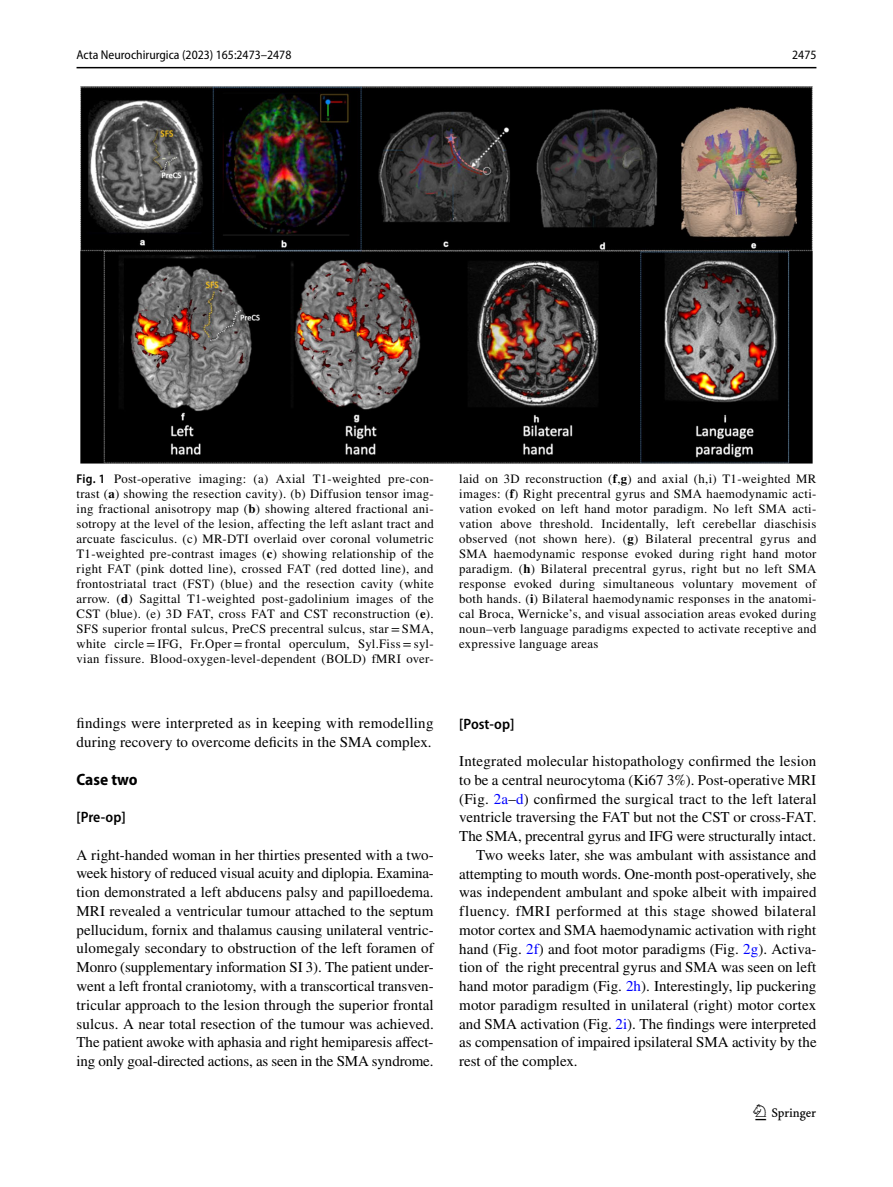
<style>
.page{position:relative;width:893px;height:1187px;background:#fff}
.page>*{position:absolute;margin:0;border:0;box-sizing:border-box;transform-origin:0 0}
.t1{font:22.5px "Springnew Regular 3";color:#000}
.t2{font:700 semi-condensed 16.5px "Myriad Pro";color:#000}
.t3{font:15px/18.8px "STIX";color:#000}
.t4{font:15px "STIX";letter-spacing:.025em;color:#000}
.t5{font:600 semi-condensed 15px "Myriad Pro";color:#000}
.t6{font:12.75px/15px "STIX";letter-spacing:.025em;color:#000;text-align:justify}
.t7{font:semi-condensed 12.75px "Myriad Pro";color:#000}
.s1{font-family:"Myriad Pro";font-weight:600;font-stretch:semi-condensed}
.s2{font-weight:700}
.s3{color:#00f}
</style>
<div class="page">
<hr style="left:77px;top:67px;width:739px;height:1px;background:#000">
<img style="left:81px;top:87px;width:731px;height:376px">
<p class="t7" style="left:77px;top:48px;width:216px">Acta Neurochirurgica (2023) 165:2473–2478</p>
<p class="t7" style="left:792px;top:48px;width:26px">2475</p>
<p class="t6" style="left:77px;top:472px;width:359px"><span class="s1">Fig. 1</span> Post-operative imaging: (a) Axial T1-weighted pre-con&shy;trast (<span class="s2">a</span>) showing the resection cavity). (b) Diffusion tensor imag&shy;ing fractional anisotropy map (<span class="s2">b</span>) showing altered fractional ani&shy;sotropy at the level of the lesion, affecting the left aslant tract and arcuate fasciculus. (c) MR-DTI overlaid over coronal volumetric T1-weighted pre-contrast images (<span class="s2">c</span>) showing relationship of the right FAT (pink dotted line), crossed FAT (red dotted line), and frontostriatal tract (FST) (blue) and the resection cavity (white arrow. (<span class="s2">d</span>) Sagittal T1-weighted post-gadolinium images of the CST (blue). (e) 3D FAT, cross FAT and CST reconstruction (<span class="s2">e</span>).<br>SFS superior frontal sulcus, PreCS precentral sulcus, star = SMA, white circle = IFG, Fr.Oper = frontal operculum, Syl.Fiss = syl&shy;vian fissure. Blood-oxygen-level-dependent (BOLD) fMRI over-</p>
<p class="t6" style="left:459px;top:472px;width:359px">laid on 3D reconstruction (<span class="s2">f</span>,<span class="s2">g</span>) and axial (h,i) T1-weighted MR images: (<span class="s2">f</span>) Right precentral gyrus and SMA haemodynamic acti&shy;vation evoked on left hand motor paradigm. No left SMA acti&shy;vation above threshold. Incidentally, left cerebellar diaschisis observed (not shown here). (<span class="s2">g</span>) Bilateral precentral gyrus and SMA haemodynamic response evoked during right hand motor paradigm. (<span class="s2">h</span>) Bilateral precentral gyrus, right but no left SMA response evoked during simultaneous voluntary movement of both hands. (<span class="s2">i</span>) Bilateral haemodynamic responses in the anatomi&shy;cal Broca, Wernicke’s, and visual association areas evoked during noun–verb language paradigms expected to activate receptive and expressive language areas</p>
<p class="t3" style="left:77px;top:714px;width:358px">findings were interpreted as in keeping with remodelling during recovery to overcome deficits in the SMA complex.</p>
<p class="t2" style="left:77px;top:769px;width:63px">Case two</p>
<p class="t5" style="left:77px;top:808px;width:51px">[Pre‑op]</p>
<p class="t3" style="left:77px;top:846px;width:359px;text-align:justify">A right-handed woman in her thirties presented with a two&shy;week history of reduced visual acuity and diplopia. Examina&shy;tion demonstrated a left abducens palsy and papilloedema.<br>MRI revealed a ventricular tumour attached to the septum pellucidum, fornix and thalamus causing unilateral ventric&shy;ulomegaly secondary to obstruction of the left foramen of Monro (supplementary information SI 3). The patient under&shy;went a left frontal craniotomy, with a transcortical transven&shy;tricular approach to the lesion through the superior frontal sulcus. A near total resection of the tumour was achieved.<br>The patient awoke with aphasia and right hemiparesis affect&shy;ing only goal-directed actions, as seen in the SMA syndrome.</p>
<p class="t5" style="left:459px;top:715px;width:57px">[Post‑op]</p>
<p class="t3" style="left:459px;top:752px;width:358px">Integrated molecular histopathology confirmed the lesion</p>
<p class="t3" style="left:459px;top:771px;width:358px">to be a central neurocytoma (Ki67 3%). Post-operative MRI</p>
<p class="t3" style="left:459px;top:790px;width:359px">(Fig. <span class="s3">2a</span>–<span class="s3">d</span>) confirmed the surgical tract to the left lateral</p>
<p class="t3" style="left:459px;top:808px;width:359px">ventricle traversing the FAT but not the CST or cross-FAT.</p>
<p class="t3" style="left:459px;top:827px;width:358px">The SMA, precentral gyrus and IFG were structurally intact.</p>
<p class="t3" style="left:476px;top:846px;width:342px">Two weeks later, she was ambulant with assistance and</p>
<p class="t3" style="left:459px;top:865px;width:359px">attempting to mouth words. One-month post-operatively, she</p>
<p class="t3" style="left:459px;top:883px;width:359px">was independent ambulant and spoke albeit with impaired</p>
<p class="t4" style="left:459px;top:900px;width:358px">fluency. fMRI performed at this stage showed bilateral</p>
<p class="t3" style="left:459px;top:921px;width:358px">motor cortex and SMA haemodynamic activation with right</p>
<p class="t3" style="left:459px;top:940px;width:359px">hand (Fig. <span class="s3">2f</span>) and foot motor paradigms (Fig. <span class="s3">2g</span>). Activa-</p>
<p class="t3" style="left:459px;top:958px;width:359px">tion of the right precentral gyrus and SMA was seen on left</p>
<p class="t3" style="left:459px;top:977px;width:359px">hand motor paradigm (Fig. <span class="s3">2h</span>). Interestingly, lip puckering</p>
<p class="t3" style="left:459px;top:996px;width:358px">motor paradigm resulted in unilateral (right) motor cortex</p>
<p class="t3" style="left:459px;top:1015px;width:359px">and SMA activation (Fig. <span class="s3">2i</span>). The findings were interpreted</p>
<p class="t3" style="left:459px;top:1033px;width:359px">as compensation of impaired ipsilateral SMA activity by the</p>
<p class="t3" style="left:459px;top:1052px;width:120px">rest of the complex.</p>
<h1 class="t1" style="left:755px;top:1104px;width:62px">1 3</h1>
</div>
